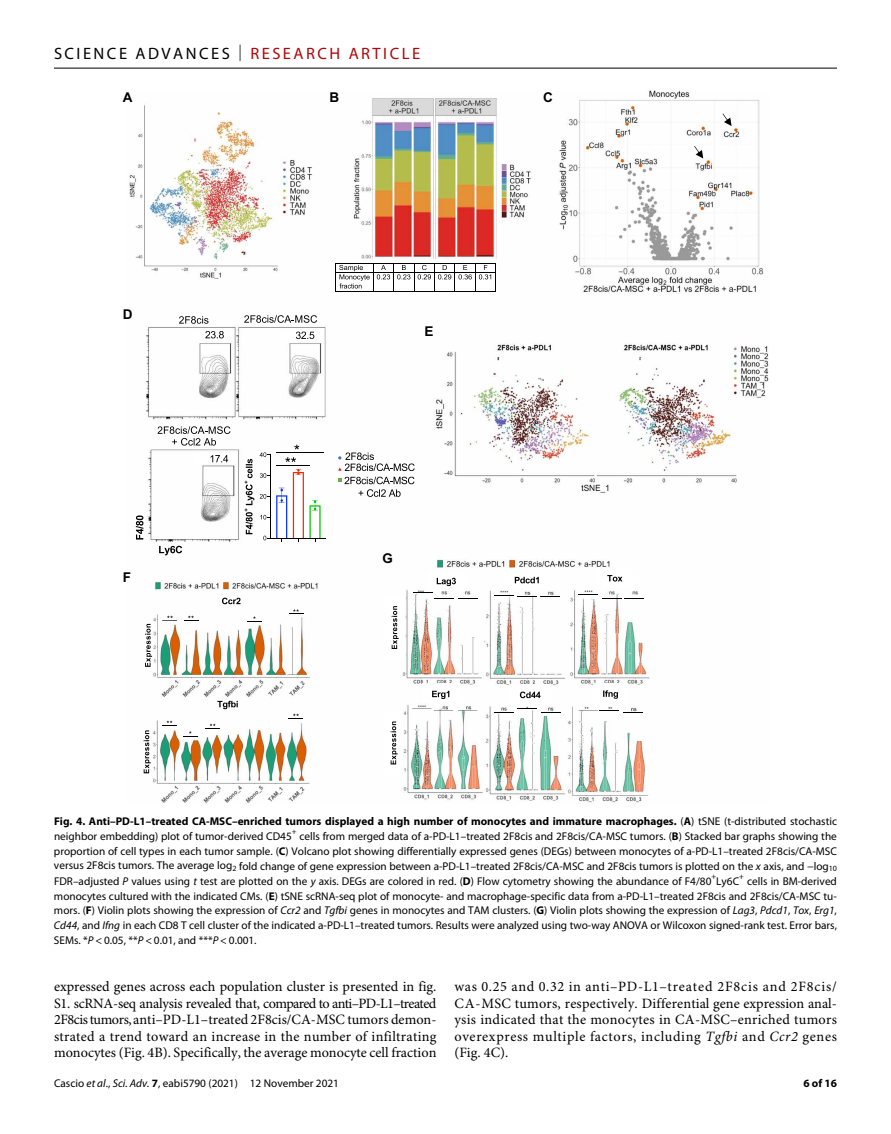
<style>
.page{position:relative;width:891px;height:1134px;background:#fff}
.page>*{position:absolute;margin:0;border:0;box-sizing:border-box;transform-origin:0 0}
.t1{font:16.5px "Myriad Pro";letter-spacing:.15em;color:#000}
.t2{font:14.25px/16.5px "Minion Pro";color:#000;text-align:justify}
.t3{font:700 13.5px "Arial";color:#000}
.t4{font:11.25px/15px "Myriad Pro";color:#000;text-align:justify}
.t5{font:700 11.25px "Myriad Pro";color:#000}
.s1{font-weight:300}
.s2{color:#b10508}
.s3{font-weight:700}
.s4{font-style:italic}
</style>
<div class="page">
<hr style="left:54px;top:68px;width:783px;height:1px;background:#000">
<img style="left:129px;top:90px;width:640px;height:713px">
<svg style="left:723px;top:114px;width:9px;height:12px"></svg>
<svg style="left:694px;top:146px;width:9px;height:13px"></svg>
<div style="left:385px;top:595px;width:19px;height:64px;background:#fff"></div>
<div style="left:384px;top:711px;width:19px;height:63px;background:#fff"></div>
<div style="left:433px;top:579px;width:35px;height:9px;background:#fff"></div>
<div style="left:427px;top:571px;width:39px;height:19px;background:#fff"></div>
<div style="left:505px;top:570px;width:45px;height:19px;background:#fff"></div>
<div style="left:518px;top:690px;width:34px;height:10px;background:#fff"></div>
<div style="left:510px;top:685px;width:40px;height:19px;background:#fff"></div>
<div style="left:430px;top:694px;width:34px;height:10px;background:#fff"></div>
<div style="left:422px;top:684px;width:38px;height:19px;background:#fff"></div>
<div style="left:604px;top:576px;width:35px;height:9px;background:#fff"></div>
<div style="left:598px;top:568px;width:34px;height:20px;background:#fff"></div>
<div style="left:591px;top:711px;width:34px;height:9px;background:#fff"></div>
<div style="left:593px;top:683px;width:35px;height:20px;background:#fff"></div>
<svg style="left:579px;top:595px;width:65px;height:4px"></svg>
<svg style="left:579px;top:710px;width:64px;height:4px"></svg>
<svg style="left:494px;top:595px;width:65px;height:3px"></svg>
<svg style="left:413px;top:592px;width:64px;height:7px"></svg>
<svg style="left:494px;top:708px;width:66px;height:6px"></svg>
<svg style="left:412px;top:709px;width:65px;height:2px"></svg>
<div style="left:191px;top:330px;width:42px;height:11px;background:#fff"></div>
<div style="left:281px;top:330px;width:43px;height:11px;background:#fff"></div>
<div style="left:195px;top:452px;width:42px;height:11px;background:#fff"></div>
<hr style="left:271px;top:538px;width:55px;height:1px;background:#000">
<hr style="left:270px;top:455px;width:1px;height:83px;background:#000">
<svg style="left:293px;top:469px;width:28px;height:73px"></svg>
<hr style="left:276px;top:465px;width:33px;height:1px;background:#000">
<hr style="left:276px;top:452px;width:48px;height:1px;background:#000">
<svg style="left:162px;top:616px;width:15px;height:5px"></svg>
<svg style="left:184px;top:616px;width:15px;height:5px"></svg>
<svg style="left:247px;top:616px;width:15px;height:6px"></svg>
<svg style="left:289px;top:609px;width:14px;height:6px"></svg>
<svg style="left:205px;top:724px;width:15px;height:5px"></svg>
<svg style="left:183px;top:731px;width:15px;height:6px"></svg>
<svg style="left:288px;top:714px;width:15px;height:6px"></svg>
<svg style="left:162px;top:721px;width:15px;height:5px"></svg>
<svg style="left:145px;top:624px;width:7px;height:43px"></svg>
<svg style="left:144px;top:730px;width:7px;height:43px"></svg>
<svg style="left:222px;top:598px;width:19px;height:6px"></svg>
<svg style="left:217px;top:701px;width:21px;height:8px"></svg>
<svg style="left:392px;top:606px;width:7px;height:43px"></svg>
<svg style="left:391px;top:722px;width:7px;height:42px"></svg>
<svg style="left:437px;top:578px;width:19px;height:8px"></svg>
<svg style="left:515px;top:577px;width:24px;height:6px"></svg>
<svg style="left:520px;top:692px;width:21px;height:6px"></svg>
<svg style="left:432px;top:691px;width:17px;height:8px"></svg>
<svg style="left:607px;top:575px;width:16px;height:7px"></svg>
<svg style="left:603px;top:690px;width:15px;height:9px"></svg>
<svg style="left:159px;top:546px;width:23px;height:9px"></svg>
<svg style="left:136px;top:515px;width:7px;height:25px"></svg>
<svg style="left:179px;top:316px;width:29px;height:8px"></svg>
<svg style="left:244px;top:315px;width:73px;height:8px"></svg>
<svg style="left:158px;top:426px;width:72px;height:20px"></svg>
<svg style="left:205px;top:331px;width:19px;height:7px"></svg>
<svg style="left:296px;top:332px;width:18px;height:7px"></svg>
<svg style="left:211px;top:455px;width:17px;height:7px"></svg>
<svg style="left:260px;top:488px;width:27px;height:54px"></svg>
<svg style="left:260px;top:473px;width:10px;height:5px"></svg>
<svg style="left:260px;top:452px;width:11px;height:5px"></svg>
<svg style="left:245px;top:459px;width:9px;height:75px"></svg>
<svg style="left:338px;top:453px;width:77px;height:18px"></svg>
<svg style="left:338px;top:477px;width:76px;height:20px"></svg>
<svg style="left:285px;top:457px;width:11px;height:5px"></svg>
<svg style="left:294px;top:445px;width:5px;height:4px"></svg>
<svg style="left:329px;top:259px;width:169px;height:38px"></svg>
<h1 class="t1" style="left:54px;top:40px;width:368px">SCIENCE ADVANCES <span class="s1">|</span> <span class="s2">RESEARCH ARTICLE</span></h1>
<p class="t3" style="left:123px;top:89px;width:11px">A</p>
<p class="t3" style="left:543px;top:89px;width:11px">C</p>
<p class="t3" style="left:330px;top:89px;width:11px">B</p>
<p class="t3" style="left:123px;top:306px;width:11px">D</p>
<p class="t3" style="left:123px;top:569px;width:10px">F</p>
<p class="t3" style="left:424px;top:323px;width:11px">E</p>
<p class="t3" style="left:382px;top:551px;width:12px">G</p>
<p class="t4" style="left:54px;top:813px;width:785px"><span class="s3">Fig. 4. Anti–PD-L1–treated CA-MSC–enriched tumors displayed a high number of monocytes and immature macrophages.</span> (<span class="s3">A</span>) tSNE (t-distributed stochastic neighbor embedding) plot of tumor-derived CD45<sup>+</sup> cells from merged data of a-PD-L1–treated 2F8cis and 2F8cis/CA-MSC tumors. (<span class="s3">B</span>) Stacked bar graphs showing the proportion of cell types in each tumor sample. (<span class="s3">C</span>) Volcano plot showing differentially expressed genes (DEGs) between monocytes of a-PD-L1–treated 2F8cis/CA-MSC versus 2F8cis tumors. The average log<sub>2</sub> fold change of gene expression between a-PD-L1–treated 2F8cis/CA-MSC and 2F8cis tumors is plotted on the <span class="s4">x</span> axis, and −log<sub>10<br></sub>FDR–adjusted <span class="s4">P</span> values using <span class="s4">t</span> test are plotted on the <span class="s4">y</span> axis. DEGs are colored in red. (<span class="s3">D</span>) Flow cytometry showing the abundance of F4/80<sup>+</sup>Ly6C<sup>+</sup> cells in BM-derived monocytes cultured with the indicated CMs. (<span class="s3">E</span>) tSNE scRNA-seq plot of monocyte- and macrophage-specific data from a-PD-L1–treated 2F8cis and 2F8cis/CA-MSC tu&shy;mors. (<span class="s3">F</span>) Violin plots showing the expression of <span class="s4">Ccr2</span> and <span class="s4">Tgfbi</span> genes in monocytes and TAM clusters. (<span class="s3">G</span>) Violin plots showing the expression of <span class="s4">Lag3</span>, <span class="s4">Pdcd1</span>, <span class="s4">Tox</span>, <span class="s4">Erg1</span>, <span class="s4">Cd44</span>, and <span class="s4">Ifng</span> in each CD8 T cell cluster of the indicated a-PD-L1–treated tumors. Results were analyzed using two-way ANOVA or Wilcoxon signed-rank test. Error bars, SEMs. *<span class="s4">P</span> &lt; 0.05, **<span class="s4">P</span> &lt; 0.01, and ***<span class="s4">P</span> &lt; 0.001.</p>
<p class="t2" style="left:54px;top:980px;width:384px">expressed genes across each population cluster is presented in fig.<br>S1. scRNA-seq analysis revealed that, compared to anti–PD-L1–treated 2F8cis tumors, anti–PD-L1–treated 2F8cis/CA-MSC tumors demon&shy;strated a trend toward an increase in the number of infiltrating monocytes (Fig. 4B). Specifically, the average monocyte cell fraction</p>
<p class="t2" style="left:454px;top:980px;width:384px">was 0.25 and 0.32 in anti–PD-L1–treated 2F8cis and 2F8cis/ CA-MSC tumors, respectively. Differential gene expression anal&shy;ysis indicated that the monocytes in CA-MSC–enriched tumors overexpress multiple factors, including <span class="s4">Tgfbi</span> and <span class="s4">Ccr2</span> genes (Fig. 4C).</p>
<p class="t4" style="left:54px;top:1076px;width:287px">Cascio <span class="s4">et al</span>., <span class="s4">Sci. Adv.</span> <span class="s3">7</span>, eabi5790 (2021) 12 November 2021</p>
<p class="t5" style="left:803px;top:1074px;width:35px">6 of 16</p>
</div>
